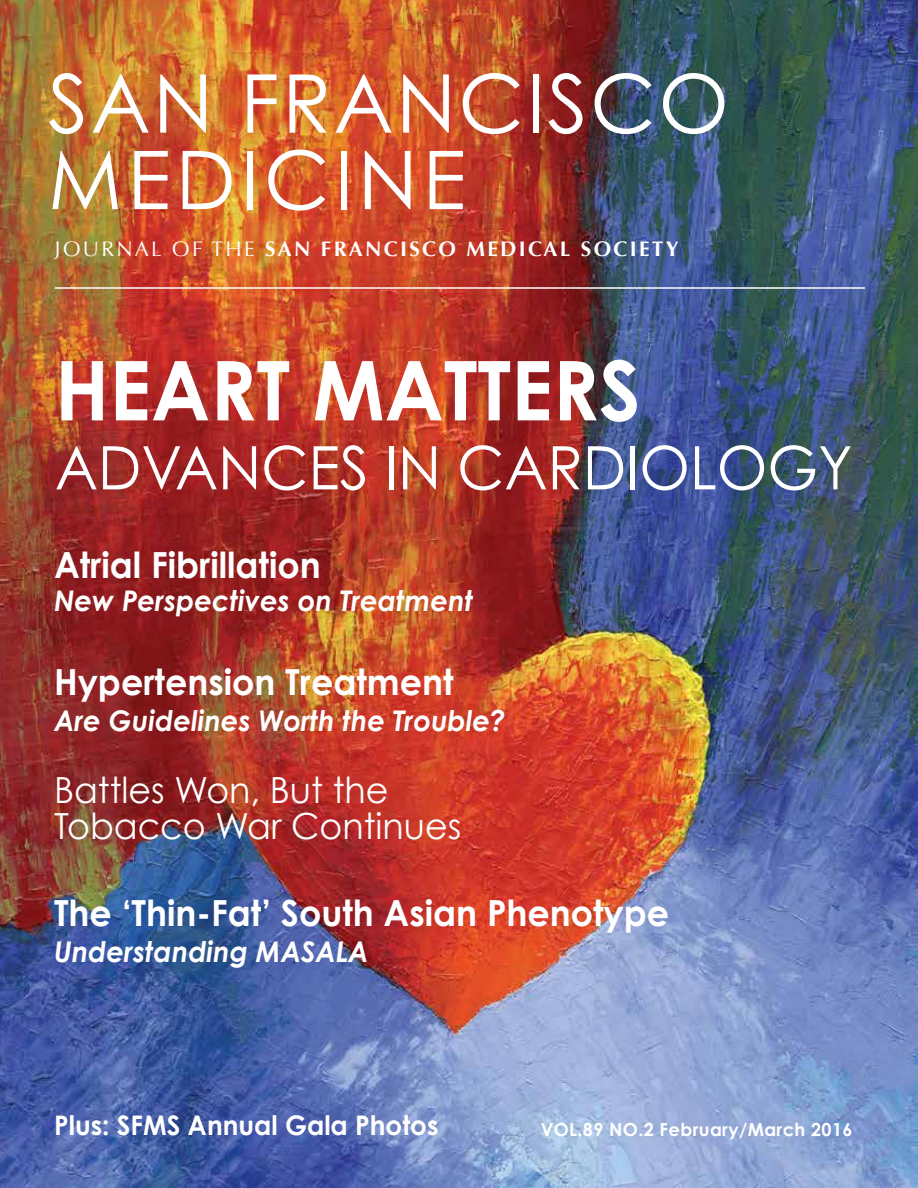
<style>
.page{position:relative;width:918px;height:1188px;background:#fff}
.page>*{position:absolute;margin:0;border:0;box-sizing:border-box;transform-origin:0 0}
.t1{font:700 82.5px "Century Gothic";color:#fff}
.t2{font:81px/76.5px "Century Gothic";letter-spacing:.03em;color:#fff}
.t3{font:60px "Century Gothic";color:#fff}
.t4{font:700 36px "Century Gothic";color:#fff}
.t5{font:36px/36px "Century Gothic";color:#fff}
.t6{font:italic 700 28.5px "Century Gothic";color:#fff}
.t7{font:700 27px "Century Gothic";color:#fff}
.t8{font:700 21px "Optima";letter-spacing:.11em;color:#fff}
.t9{font:700 18px "Century Gothic";letter-spacing:.02em;color:#fff}
.s1{font-weight:400}
</style>
<div class="page">
<img style="left:0;top:0;width:918px;height:1188px">
<hr style="left:55px;top:287px;width:810px;height:2px;background:#fff">
<h2 class="t2" style="left:48px;top:64px;width:682px">SAN FRANCISCO<br>MEDICINE</h2>
<p class="t8" style="left:55px;top:237px;width:625px"><span class="s1">JOURNAL OF THE</span> SAN FRANCISCO MEDICAL SOCIETY</p>
<h1 class="t1" style="left:55px;top:339px;width:587px">HEART MATTERS</h1>
<h3 class="t3" style="left:55px;top:431px;width:799px">ADVANCES IN CARDIOLOGY</h3>
<p class="t4" style="left:54px;top:542px;width:268px">Atrial Fibrillation</p>
<p class="t6" style="left:54px;top:582px;width:421px">New Perspectives on Treatment</p>
<p class="t4" style="left:54px;top:659px;width:401px">Hypertension Treatment</p>
<p class="t6" style="left:54px;top:702px;width:453px">Are Guidelines Worth the Trouble?</p>
<p class="t5" style="left:54px;top:771px;width:409px">Battles Won, But the<br>Tobacco War Continues</p>
<p class="t4" style="left:54px;top:890px;width:617px">The ‘Thin-Fat’ South Asian Phenotype</p>
<p class="t6" style="left:54px;top:933px;width:316px">Understanding MASALA</p>
<p class="t7" style="left:54px;top:1108px;width:386px">Plus: SFMS Annual Gala Photos</p>
<p class="t9" style="left:541px;top:1118px;width:313px">VOL.89 NO.2 February/March 2016</p>
</div>
